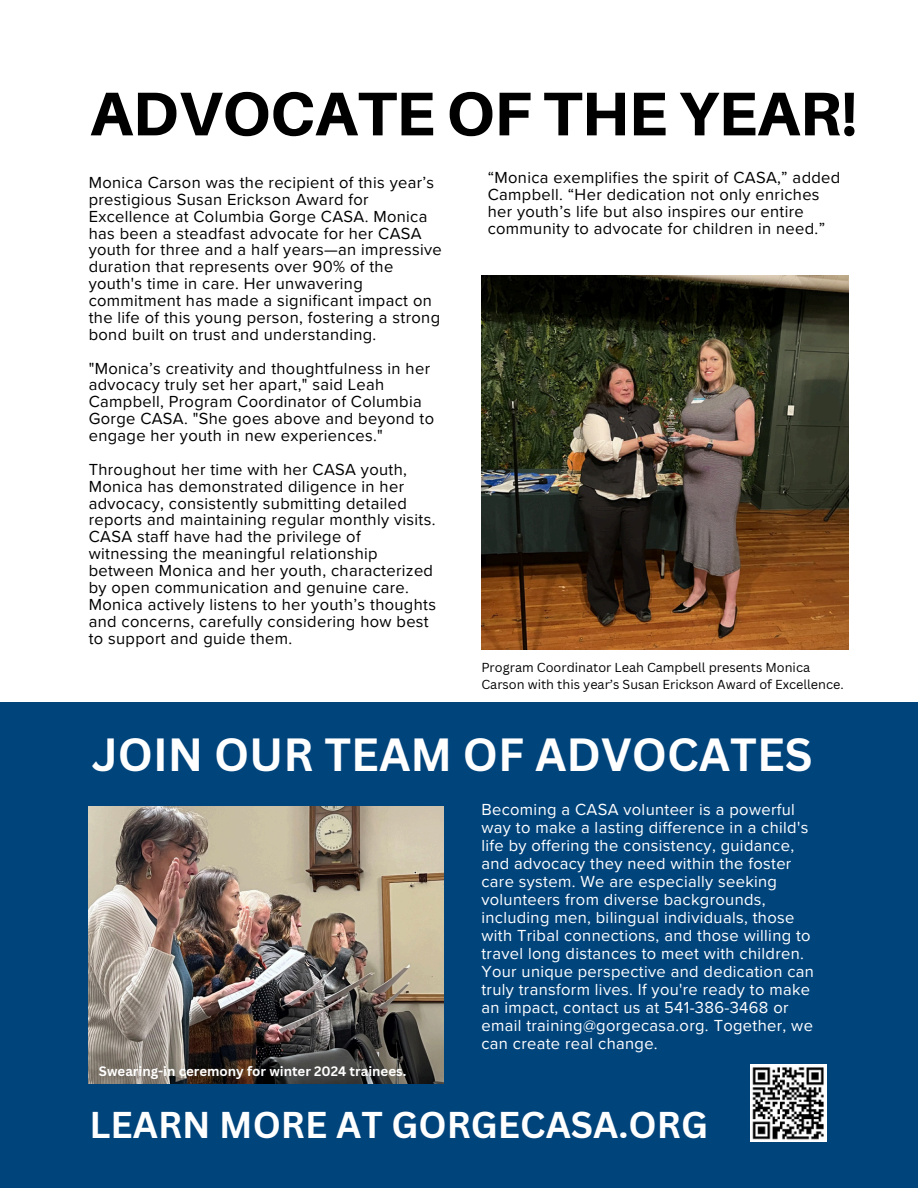
<style>
.page{position:relative;width:918px;height:1188px;background:#fff}
.page>*{position:absolute;margin:0;border:0;box-sizing:border-box;transform-origin:0 0}
.t1{font:800 61.8px "Aileron";color:#000}
.t2{font:700 45.3px "Canva Sans";color:#fff}
.t3{font:700 36.3px "Canva Sans";color:#fff}
.t4{font:16.5px/16.8px "Proxima Nova";letter-spacing:.02em;color:#000}
.t5{font:16.5px/18px "Proxima Nova";letter-spacing:.02em;color:#fff}
.t6{font:700 13.35px "Canva Sans";color:#fff}
.t7{font:12.75px/17px "Canva Sans";color:#000}
</style>
<div class="page">
<div style="left:0;top:703px;width:918px;height:485px;background:#00447c"></div>
<img style="left:481px;top:276px;width:367px;height:373px">
<img style="left:89px;top:806px;width:354px;height:277px">
<img style="left:750px;top:1065px;width:77px;height:76px">
<h1 class="t1" style="left:90px;top:75px;width:769px">ADVOCATE OF THE YEAR!</h1>
<h4 class="t4" style="left:89px;top:174px;width:355px">Monica Carson was the recipient of this year’s prestigious Susan Erickson Award for Excellence at Columbia Gorge CASA. Monica has been a steadfast advocate for her CASA youth for three and a half years—an impressive duration that represents over 90% of the youth's time in care. Her unwavering commitment has made a significant impact on the life of this young person, fostering a strong bond built on trust and understanding.</h4>
<h4 class="t4" style="left:89px;top:360px;width:347px">"Monica’s creativity and thoughtfulness in her advocacy truly set her apart," said Leah Campbell, Program Coordinator of Columbia Gorge CASA. "She goes above and beyond to engage her youth in new experiences."</h4>
<h4 class="t4" style="left:89px;top:461px;width:349px">Throughout her time with her CASA youth, Monica has demonstrated diligence in her advocacy, consistently submitting detailed reports and maintaining regular monthly visits.<br>CASA staff have had the privilege of witnessing the meaningful relationship between Monica and her youth, characterized by open communication and genuine care.<br>Monica actively listens to her youth’s thoughts and concerns, carefully considering how best to support and guide them.</h4>
<h4 class="t4" style="left:488px;top:170px;width:354px">“Monica exemplifies the spirit of CASA,” added Campbell. “Her dedication not only enriches her youth’s life but also inspires our entire community to advocate for children in need.”</h4>
<h2 class="t7" style="left:481px;top:658px;width:364px">Program Coordinator Leah Campbell presents Monica<br>Carson with this year’s Susan Erickson Award of Excellence.</h2>
<p class="t2" style="left:92px;top:723px;width:722px">JOIN OUR TEAM OF ADVOCATES</p>
<p class="t5" style="left:481px;top:801px;width:334px">Becoming a CASA volunteer is a powerful way to make a lasting difference in a child's life by offering the consistency, guidance, and advocacy they need within the foster care system. We are especially seeking volunteers from diverse backgrounds, including men, bilingual individuals, those with Tribal connections, and those willing to travel long distances to meet with children.<br>Your unique perspective and dedication can truly transform lives. If you're ready to make an impact, contact us at 541-386-3468 or email training@gorgecasa.org. Together, we can create real change.</p>
<h4 class="t6" style="left:99px;top:1061px;width:309px">Swearing-in ceremony for winter 2024 trainees.</h4>
<p class="t3" style="left:89px;top:1099px;width:620px">LEARN MORE AT GORGECASA.ORG</p>
</div>
